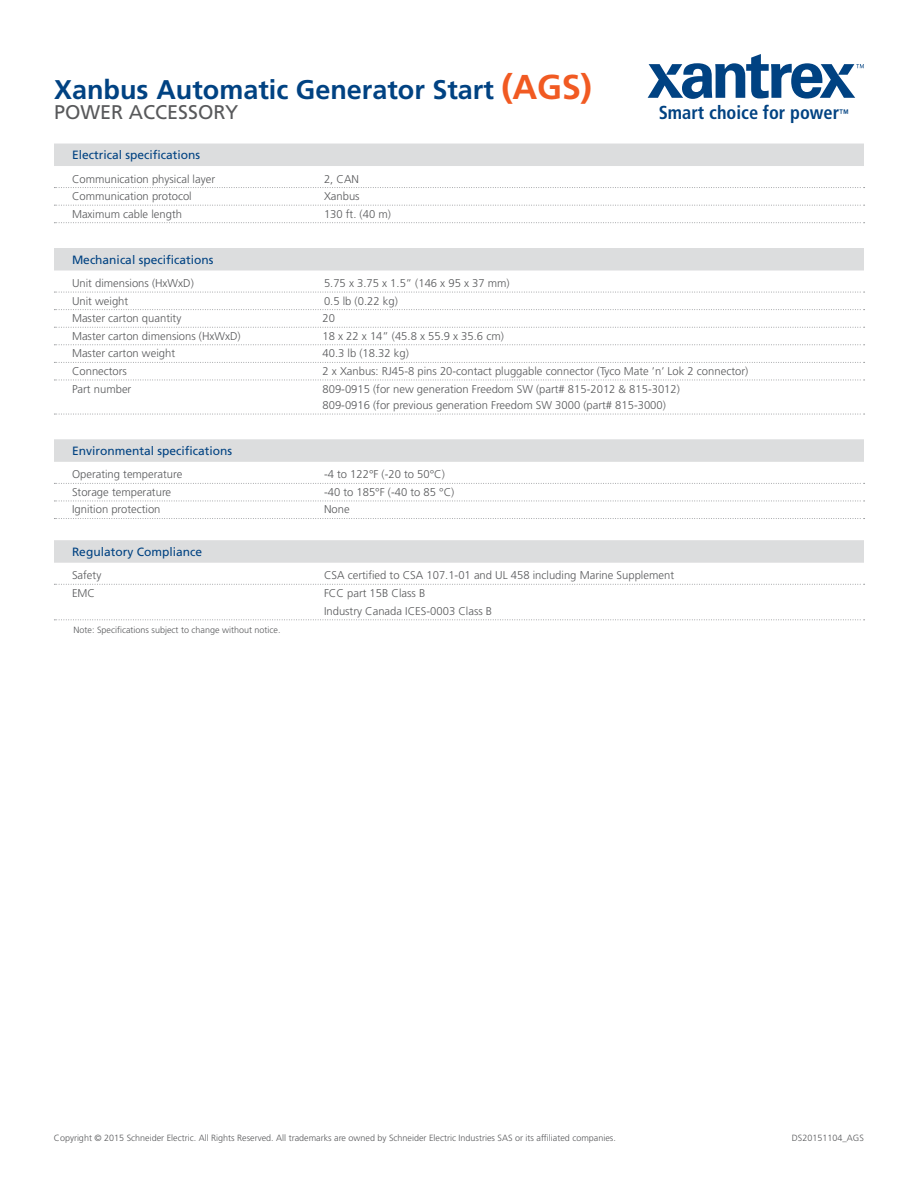
<style>
.page{position:relative;width:918px;height:1188px;background:#fff}
.page>*{position:absolute;margin:0;border:0;box-sizing:border-box;transform-origin:0 0}
.t1{font:700 27px "Frutiger";color:#004282}
.t2{font:19.8px "Frutiger";color:#58595b}
.t3{font:700 condensed 18.75px "Frutiger";color:#004282}
.t4{font:12px "Frutiger";color:#004282}
.t5{font:300 11.25px/16.5px "Frutiger";color:#58595b}
.t6{font:300 9px "Frutiger";color:#58595b}
.s1{font-size:34.5px;color:#f15a22}
.s2{font-size:10.95px}
</style>
<div class="page">
<div style="left:54px;top:144px;width:810px;height:22px;background:#dcddde"></div>
<svg style="left:54px;top:187px;width:811px;height:1px"></svg>
<svg style="left:54px;top:205px;width:811px;height:1px"></svg>
<svg style="left:54px;top:222px;width:811px;height:1px"></svg>
<div style="left:54px;top:248px;width:810px;height:23px;background:#dcddde"></div>
<svg style="left:54px;top:292px;width:811px;height:1px"></svg>
<svg style="left:54px;top:309px;width:811px;height:1px"></svg>
<svg style="left:54px;top:327px;width:811px;height:1px"></svg>
<svg style="left:54px;top:344px;width:811px;height:1px"></svg>
<svg style="left:54px;top:362px;width:811px;height:1px"></svg>
<svg style="left:54px;top:380px;width:811px;height:1px"></svg>
<svg style="left:54px;top:414px;width:811px;height:1px"></svg>
<div style="left:54px;top:439px;width:810px;height:23px;background:#dcddde"></div>
<svg style="left:54px;top:483px;width:811px;height:1px"></svg>
<svg style="left:54px;top:501px;width:811px;height:1px"></svg>
<svg style="left:54px;top:518px;width:811px;height:1px"></svg>
<div style="left:54px;top:540px;width:810px;height:23px;background:#dcddde"></div>
<svg style="left:54px;top:584px;width:811px;height:1px"></svg>
<svg style="left:54px;top:619px;width:811px;height:1px"></svg>
<svg style="left:648px;top:54px;width:216px;height:45px"></svg>
<h1 class="t1" style="left:54px;top:74px;width:540px">Xanbus Automatic Generator Start <span class="s1">(AGS)</span></h1>
<h2 class="t2" style="left:54px;top:100px;width:186px">POWER ACCESSORY</h2>
<h3 class="t3" style="left:659px;top:101px;width:192px">Smart choice for power<span class="s2">™</span></h3>
<p class="t4" style="left:72px;top:148px;width:130px">Electrical specifications</p>
<p class="t5" style="left:72px;top:171px;width:145px">Communication physical layer</p>
<p class="t5" style="left:324px;top:171px;width:37px">2, CAN</p>
<p class="t5" style="left:72px;top:188px;width:121px">Communication protocol</p>
<p class="t5" style="left:324px;top:188px;width:37px">Xanbus</p>
<p class="t5" style="left:72px;top:206px;width:112px">Maximum cable length</p>
<p class="t5" style="left:324px;top:206px;width:68px">130 ft. (40 m)</p>
<p class="t4" style="left:72px;top:253px;width:143px">Mechanical specifications</p>
<p class="t5" style="left:72px;top:275px;width:123px">Unit dimensions (HxWxD)</p>
<p class="t5" style="left:324px;top:275px;width:187px">5.75 x 3.75 x 1.5” (146 x 95 x 37 mm)</p>
<p class="t5" style="left:72px;top:293px;width:58px">Unit weight</p>
<p class="t5" style="left:324px;top:293px;width:75px">0.5 lb (0.22 kg)</p>
<p class="t5" style="left:72px;top:310px;width:111px">Master carton quantity</p>
<p class="t5" style="left:323px;top:310px;width:14px">20</p>
<p class="t5" style="left:72px;top:328px;width:170px">Master carton dimensions (HxWxD)</p>
<p class="t5" style="left:323px;top:328px;width:183px">18 x 22 x 14” (45.8 x 55.9 x 35.6 cm)</p>
<p class="t5" style="left:72px;top:345px;width:105px">Master carton weight</p>
<p class="t5" style="left:323px;top:345px;width:88px">40.3 lb (18.32 kg)</p>
<p class="t5" style="left:72px;top:363px;width:57px">Connectors</p>
<p class="t5" style="left:323px;top:363px;width:427px">2 x Xanbus: RJ45-8 pins 20-contact pluggable connector (Tyco Mate ’n’ Lok 2 connector)</p>
<p class="t5" style="left:72px;top:381px;width:61px">Part number</p>
<p class="t5" style="left:323px;top:381px;width:359px">809-0915 (for new generation Freedom SW (part# 815-2012 &amp; 815-3012)<br>809-0916 (for previous generation Freedom SW 3000 (part# 815-3000)</p>
<p class="t4" style="left:72px;top:444px;width:162px">Environmental specifications</p>
<p class="t5" style="left:72px;top:466px;width:112px">Operating temperature</p>
<p class="t5" style="left:324px;top:466px;width:122px">-4 to 122°F (-20 to 50°C)</p>
<p class="t5" style="left:72px;top:484px;width:101px">Storage temperature</p>
<p class="t5" style="left:324px;top:484px;width:132px">-40 to 185°F (-40 to 85 °C)</p>
<p class="t5" style="left:72px;top:502px;width:90px">Ignition protection</p>
<p class="t5" style="left:324px;top:502px;width:27px">None</p>
<p class="t4" style="left:72px;top:545px;width:132px">Regulatory Compliance</p>
<p class="t5" style="left:72px;top:567px;width:31px">Safety</p>
<p class="t5" style="left:324px;top:567px;width:352px">CSA certified to CSA 107.1-01 and UL 458 including Marine Supplement</p>
<p class="t5" style="left:72px;top:585px;width:25px">EMC</p>
<p class="t5" style="left:324px;top:584px;width:170px;line-height:18px">FCC part 15B Class B<br>Industry Canada ICES-0003 Class B</p>
<p class="t6" style="left:74px;top:625px;width:209px">Note: Specifications subject to change without notice.</p>
<p class="t6" style="left:54px;top:1133px;width:563px">Copyright © 2015 Schneider Electric. All Rights Reserved. All trademarks are owned by Schneider Electric Industries SAS or its affiliated companies.</p>
<p class="t6" style="left:792px;top:1133px;width:74px">DS20151104_AGS</p>
</div>
